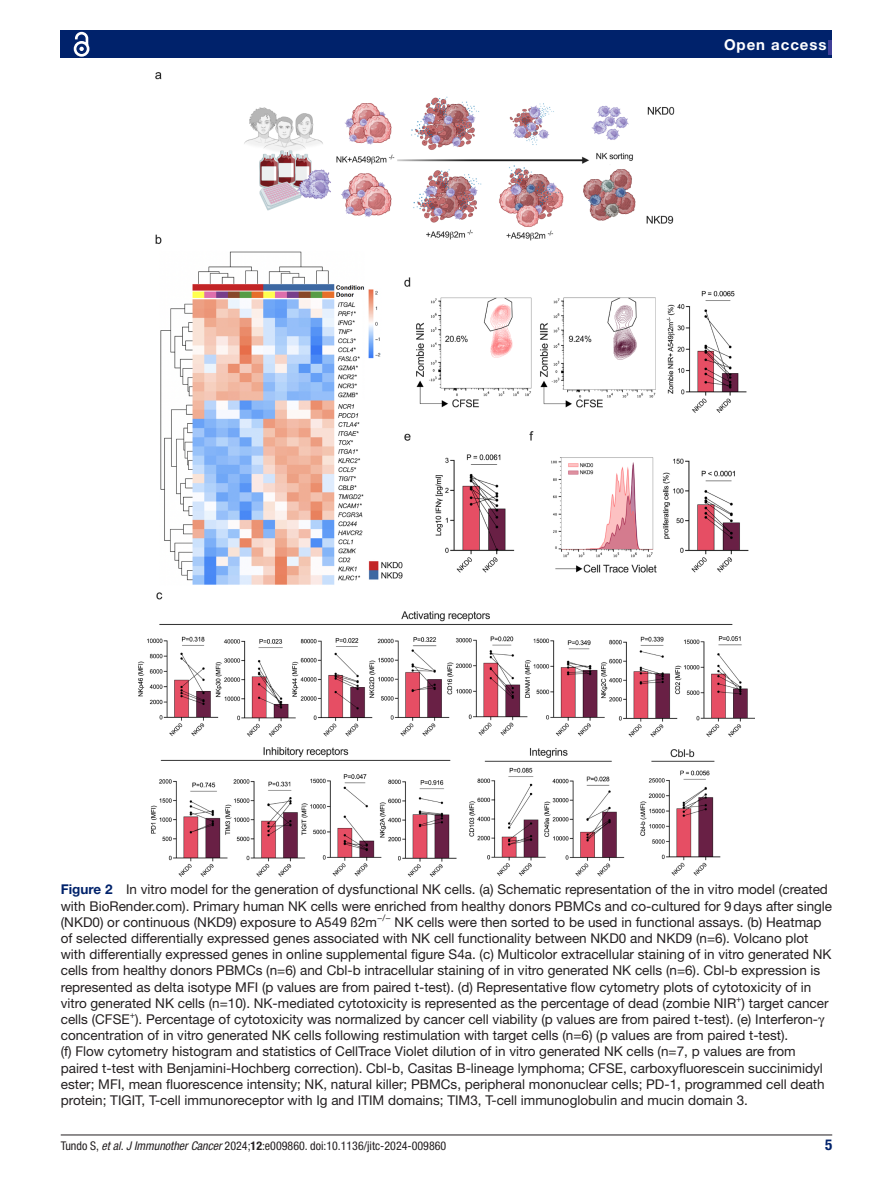
<style>
.page{position:relative;width:893px;height:1191px;background:#fff}
.page>*{position:absolute;margin:0;border:0;box-sizing:border-box;transform-origin:0 0}
.t1{font:700 15px "Helvetica Neue LT Std";letter-spacing:.065em;color:#fff}
.t2{font:700 condensed 15px "Helvetica Neue LT Std";color:#00226b}
.t3{font:13.5px/16.2px "Helvetica Neue LT Std";color:#231f20}
.t4{font:condensed 12px "Helvetica Neue LT Std";color:#231f20}
.t5{font:9px "Helvetica Neue LT Std";color:#231f20}
.s1{font-weight:700;color:#00226b}
.s2{font-style:italic}
.s3{font-weight:700}
</style>
<div class="page">
<hr style="left:61px;top:1134px;width:771px;height:1px;background:#231f20">
<div style="left:61px;top:31px;width:771px;height:27px;background:#00226b"></div>
<hr style="left:828px;top:40px;width:4px;height:15px;background:#414099">
<svg style="left:73px;top:31px;width:17px;height:26px"></svg>
<img style="left:139px;top:73px;width:615px;height:803px">
<p class="t1" style="left:724px;top:35px;width:104px">Open access</p>
<p class="t3" style="left:61px;top:881px;width:773px"><span class="s1">Figure 2</span> In vitro model for the generation of dysfunctional NK cells. (a) Schematic representation of the in vitro model (created with BioRender.com). Primary human NK cells were enriched from healthy donors PBMCs and co-cultured for 9days after single (NKD0) or continuous (NKD9) exposure to A549 ß2m</p>
<p class="t5" style="left:377px;top:912px;width:15px">−/−</p>
<p class="t3" style="left:61px;top:913px;width:772px;text-indent:334px">NK cells were then sorted to be used in functional assays. (b) Heatmap of selected differentially expressed genes associated with NK cell functionality between NKD0 and NKD9 (n=6). Volcano plot with differentially expressed genes in online supplemental figure S4a. (c) Multicolor extracellular staining of in vitro generated NK cells from healthy donors PBMCs (n=6) and Cbl-b intracellular staining of in vitro generated NK cells (n=6). Cbl-b expression is represented as delta isotype MFI (p values are from paired t-test). (d) Representative flow cytometry plots of cytotoxicity of in vitro generated NK cells (n=10). NK-mediated cytotoxicity is represented as the percentage of dead (zombie NIR<sup>+</sup>) target cancer cells (CFSE ). Percentage of cytotoxicity was normalized by cancer cell viability (p values are from paired t-test). (e) Interferon-</p>
<p class="t5" style="left:130px;top:1009px;width:7px">+</p>
<p class="t3" style="left:61px;top:1027px;width:765px">concentration of in vitro generated NK cells following restimulation with target cells (n=6) (p values are from paired t-test).<br>(f) Flow cytometry histogram and statistics of CellTrace Violet dilution of in vitro generated NK cells (n=7, p values are from paired t-test with Benjamini-Hochberg correction). Cbl-b, Casitas B-lineage lymphoma; CFSE, carboxyfluorescein succinimidyl ester; MFI, mean fluorescence intensity; NK, natural killer; PBMCs, peripheral mononuclear cells; PD-1, programmed cell death protein; TIGIT, T-cell immunoreceptor with Ig and ITIM domains; TIM3, T-cell immunoglobulin and mucin domain 3.</p>
<p class="t4" style="left:61px;top:1138px;width:387px">Tundo S, <span class="s2">et al</span>. <span class="s2">J Immunother Cancer</span> 2024;<span class="s3">12</span>:e009860. doi:10.1136/jitc-2024-009860</p>
<p class="t2" style="left:825px;top:1135px;width:9px">5</p>
</div>
